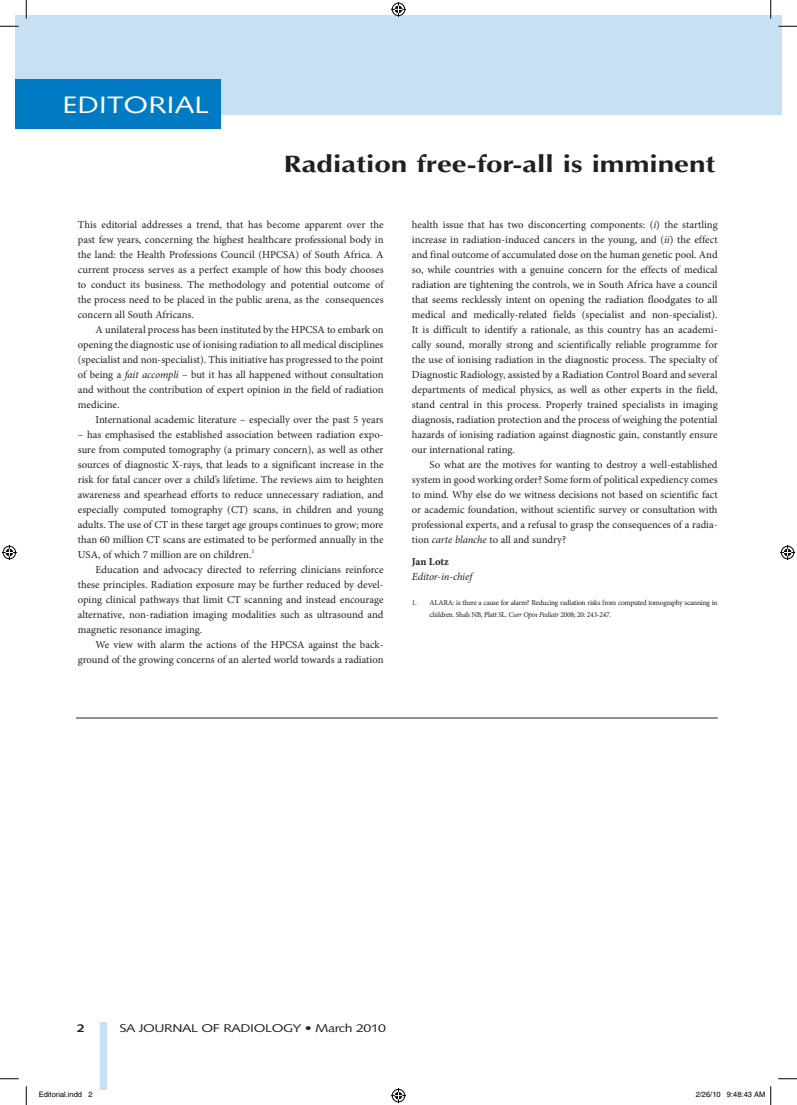
<style>
.page{position:relative;width:797px;height:1105px;background:#fff}
.page>*{position:absolute;margin:0;border:0;box-sizing:border-box;transform-origin:0 0}
.t1{font:700 23.75px "Optima";color:#231f20;scale:1.25 1}
.t2{font:23.75px "Syntax";color:#fff;scale:1.25 1}
.t3{font:11.25px "Syntax";letter-spacing:-.03em;color:#231f20;scale:1.25 1}
.t4{font:700 11.25px "Syntax";color:#231f20;scale:1.25 1}
.t5{font:10.62px/15px "Minion Pro";color:#231f20;text-align:justify}
.t6{font:italic 10.62px "Minion Pro";letter-spacing:-.01em;color:#231f20}
.t7{font:700 10.62px "Minion Pro";letter-spacing:-.005em;color:#231f20}
.t8{font:7.5px/11.2px "Minion Pro";letter-spacing:-.03em;color:#231f20}
.t9{font:7.5px "Helvetica";color:#000}
.s1{font-style:italic}
</style>
<div class="page">
<div style="left:16px;top:16px;width:765px;height:99px;background:#c7e0f3"></div>
<div style="left:16px;top:79px;width:204px;height:50px;background:#007bc3"></div>
<div style="left:100px;top:1022px;width:7px;height:67px;background:#c7e0f3"></div>
<hr style="left:76px;top:718px;width:641px;height:1px;background:#231f20">
<svg style="left:0;top:25px;width:19px;height:2px"></svg>
<svg style="left:778px;top:25px;width:19px;height:2px"></svg>
<svg style="left:0;top:1078px;width:19px;height:1px"></svg>
<svg style="left:778px;top:1078px;width:19px;height:1px"></svg>
<svg style="left:25px;top:0;width:2px;height:19px"></svg>
<svg style="left:25px;top:1086px;width:2px;height:19px"></svg>
<svg style="left:770px;top:0;width:1px;height:19px"></svg>
<svg style="left:391px;top:2px;width:15px;height:15px"></svg>
<svg style="left:391px;top:1088px;width:15px;height:15px"></svg>
<svg style="left:2px;top:545px;width:15px;height:15px"></svg>
<svg style="left:780px;top:545px;width:15px;height:15px"></svg>
<svg style="left:770px;top:1086px;width:1px;height:19px"></svg>
<h1 class="t2" style="left:62px;top:91px;width:119px">EDITORIAL</h1>
<h1 class="t1" style="left:283px;top:151px;width:347px">Radiation free-for-all is imminent</h1>
<p class="t5" style="left:78px;top:217px;width:307px">This editorial addresses a trend, that has become apparent over the past few years, concerning the highest healthcare professional body in the land: the Health Professions Council (HPCSA) of South Africa. A current process serves as a perfect example of how this body chooses to conduct its business. The methodology and potential outcome of the process need to be placed in the public arena, as the consequences concern all South Africans.</p>
<p class="t5" style="left:78px;top:322px;width:307px;text-indent:18px">A unilateral process has been instituted by the HPCSA to embark on opening the diagnostic use of ionising radiation to all medical disciplines (specialist and non-specialist). This initiative has progressed to the point of being a <span class="s1">fait accompli</span> – but it has all happened without consultation and without the contribution of expert opinion in the field of radiation medicine.</p>
<p class="t5" style="left:95px;top:412px;width:289px">International academic literature – especially over the past 5 years</p>
<p class="t5" style="left:78px;top:427px;width:307px">– has emphasised the established association between radiation expo&shy;sure from computed tomography (a primary concern), as well as other sources of diagnostic X-rays, that leads to a significant increase in the risk for fatal cancer over a child’s lifetime. The reviews aim to heighten awareness and spearhead efforts to reduce unnecessary radiation, and especially computed tomography (CT) scans, in children and young adults. The use of CT in these target age groups continues to grow; more than 60 million CT scans are estimated to be performed annually in the USA, of which 7 million are on children.<sup>1</sup></p>
<p class="t5" style="left:78px;top:562px;width:307px;text-indent:18px">Education and advocacy directed to referring clinicians reinforce these principles. Radiation exposure may be further reduced by devel&shy;oping clinical pathways that limit CT scanning and instead encourage alternative, non-radiation imaging modalities such as ultrasound and magnetic resonance imaging.</p>
<p class="t5" style="left:78px;top:637px;width:307px;text-align:right">We view with alarm the actions of the HPCSA against the back&shy;ground of the growing concerns of an alerted world towards a radiation</p>
<p class="t5" style="left:412px;top:217px;width:307px">health issue that has two disconcerting components: (<span class="s1">i</span>) the startling increase in radiation-induced cancers in the young, and (<span class="s1">ii</span>) the effect and final outcome of accumulated dose on the human genetic pool. And so, while countries with a genuine concern for the effects of medical radiation are tightening the controls, we in South Africa have a council that seems recklessly intent on opening the radiation floodgates to all medical and medically-related fields (specialist and non-specialist).<br>It is difficult to identify a rationale, as this country has an academi&shy;cally sound, morally strong and scientifically reliable programme for the use of ionising radiation in the diagnostic process. The specialty of Diagnostic Radiology, assisted by a Radiation Control Board and several departments of medical physics, as well as other experts in the field, stand central in this process. Properly trained specialists in imaging diagnosis, radiation protection and the process of weighing the potential hazards of ionising radiation against diagnostic gain, constantly ensure our international rating.</p>
<p class="t5" style="left:412px;top:457px;width:307px;text-indent:18px">So what are the motives for wanting to destroy a well-established system in good working order? Some form of political expediency comes to mind. Why else do we witness decisions not based on scientific fact or academic foundation, without scientific survey or consultation with professional experts, and a refusal to grasp the consequences of a radia&shy;tion <span class="s1">carte blanche</span> to all and sundry?</p>
<p class="t7" style="left:412px;top:554px;width:39px">Jan Lotz</p>
<p class="t6" style="left:412px;top:569px;width:62px">Editor-in-chief</p>
<p class="t8" style="left:429px;top:597px;width:289px;text-indent:-18px">1. ALARA: is there a cause for alarm? Reducing radiation risks from computed tomography scanning in children. Shah NB, Platt SL. <span class="s1">Curr Opin Pediatr</span> 2008; 20: 243-247.</p>
<p class="t4" style="left:77px;top:1021px;width:8px">2</p>
<p class="t3" style="left:119px;top:1021px;width:215px">SA JOURNAL OF RADIOLOGY • March 2010</p>
<p class="t9" style="left:39px;top:1090px;width:55px">Editorial.indd 2</p>
<p class="t9" style="left:695px;top:1090px;width:71px">2/26/10 9:48:43 AM</p>
</div>
